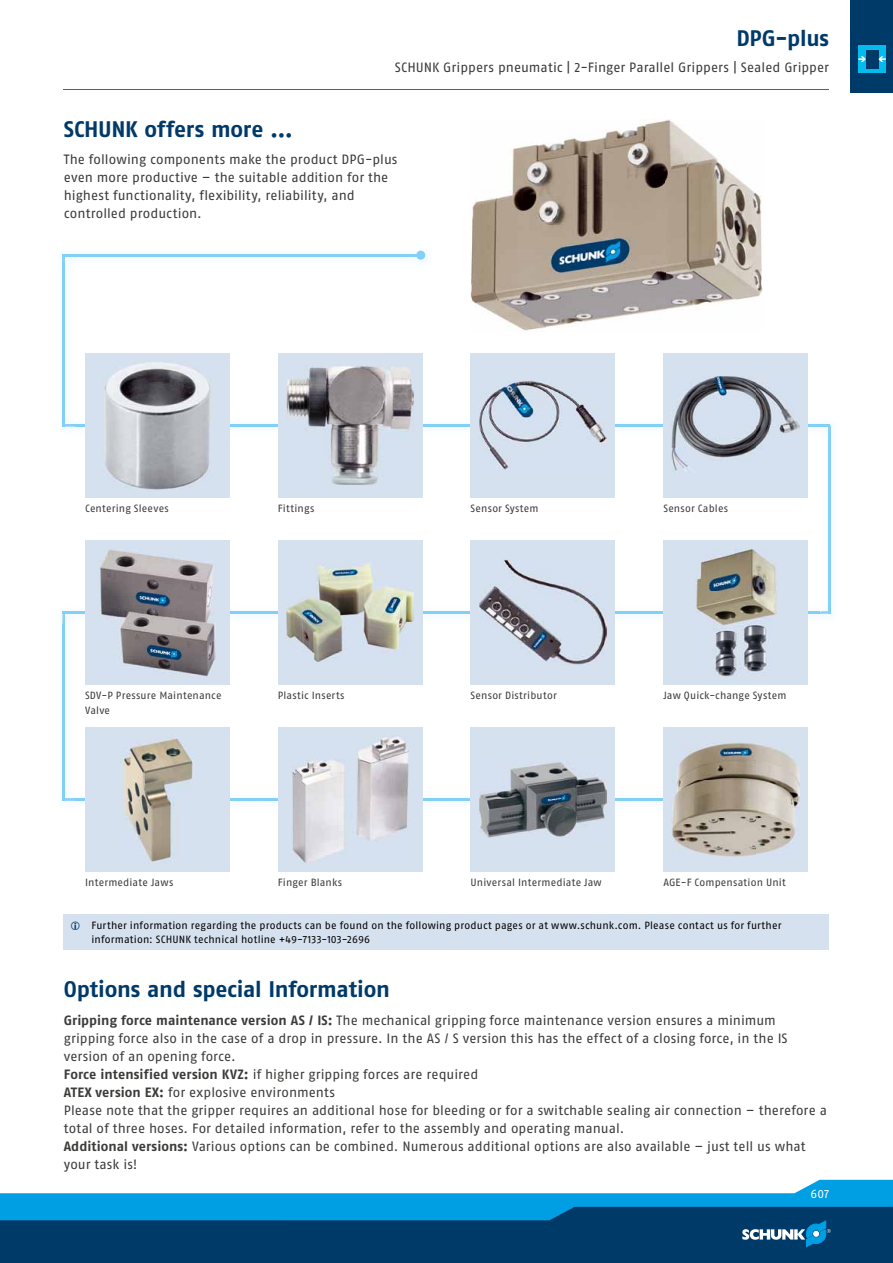
<style>
.page{position:relative;width:893px;height:1263px;background:#fff}
.page>*{position:absolute;margin:0;border:0;box-sizing:border-box;transform-origin:0 0}
.t1{font:700 22.5px "SCHUNK Fago Pro";letter-spacing:-.01em;color:#003a69}
.t2{font:13.5px/18px "SCHUNK Fago Pro";letter-spacing:.005em;color:#3b3b3a}
.t3{font:12px "SCHUNK Fago Pro";color:#fff}
.t4{font:10.5px "SCHUNK Fago Pro";letter-spacing:.015em;color:#3b3b3a}
.t5{font:10.5px/14.2px "SCHUNK Fago Pro";letter-spacing:.015em;color:#000}
.s1{font-weight:700}
</style>
<div class="page">
<div style="left:0;top:1202px;width:893px;height:61px;background:#003a69"></div>
<svg style="left:0;top:1180px;width:893px;height:67px"></svg>
<div style="left:850px;top:0;width:43px;height:93px;background:#003a69"></div>
<div style="left:858px;top:46px;width:28px;height:27px;background:#04bbee"></div>
<div style="left:866px;top:50px;width:12px;height:18px;background:#003a69"></div>
<svg style="left:878px;top:56px;width:8px;height:6px"></svg>
<svg style="left:858px;top:56px;width:8px;height:6px"></svg>
<img style="left:75px;top:789px;width:588px;height:21px">
<hr style="left:63px;top:798px;width:691px;height:2px;background:#82d0f5">
<img style="left:62px;top:624px;width:1px;height:165px">
<img style="left:62px;top:789px;width:13px;height:13px">
<svg style="left:65px;top:798px;width:10px;height:2px"></svg>
<hr style="left:63px;top:611px;width:2px;height:189px;background:#82d0f5">
<img style="left:76px;top:604px;width:742px;height:19px">
<svg style="left:62px;top:611px;width:14px;height:13px"></svg>
<hr style="left:63px;top:611px;width:767px;height:2px;background:#82d0f5">
<img style="left:830px;top:436px;width:1px;height:166px">
<svg style="left:818px;top:602px;width:14px;height:14px"></svg>
<hr style="left:828px;top:424px;width:2px;height:189px;background:#82d0f5">
<img style="left:76px;top:426px;width:742px;height:11px">
<img style="left:830px;top:424px;width:2px;height:12px">
<svg style="left:818px;top:426px;width:12px;height:5px"></svg>
<hr style="left:63px;top:424px;width:767px;height:2px;background:#82d0f5">
<img style="left:62px;top:270px;width:14px;height:157px">
<img style="left:62px;top:417px;width:13px;height:11px">
<svg style="left:65px;top:415px;width:11px;height:11px"></svg>
<hr style="left:63px;top:254px;width:2px;height:172px;background:#82d0f5">
<img style="left:76px;top:250px;width:352px;height:12px">
<svg style="left:62px;top:254px;width:14px;height:16px"></svg>
<hr style="left:63px;top:254px;width:359px;height:2px;background:#82d0f5">
<div style="left:416px;top:251px;width:9px;height:9px;background:#82d0f5;border-radius:50%"></div>
<hr style="left:64px;top:89px;width:765px;height:1px;background:#3e6791">
<img style="left:470px;top:119px;width:293px;height:213px">
<div style="left:85px;top:353px;width:145px;height:144px;background:#d6e1ef"></div>
<img style="left:104px;top:362px;width:107px;height:127px">
<div style="left:278px;top:353px;width:144px;height:144px;background:#d6e1ef"></div>
<img style="left:286px;top:366px;width:128px;height:119px">
<div style="left:471px;top:353px;width:144px;height:144px;background:#d6e1ef"></div>
<img style="left:479px;top:381px;width:128px;height:88px">
<div style="left:663px;top:353px;width:145px;height:144px;background:#d6e1ef"></div>
<img style="left:672px;top:376px;width:127px;height:97px">
<div style="left:663px;top:540px;width:145px;height:145px;background:#d6e1ef"></div>
<img style="left:695px;top:549px;width:81px;height:127px">
<div style="left:471px;top:540px;width:144px;height:145px;background:#d6e1ef"></div>
<img style="left:479px;top:560px;width:127px;height:104px">
<div style="left:278px;top:540px;width:144px;height:145px;background:#d6e1ef"></div>
<img style="left:286px;top:563px;width:128px;height:99px">
<div style="left:85px;top:540px;width:145px;height:145px;background:#d6e1ef"></div>
<img style="left:99px;top:549px;width:116px;height:127px">
<div style="left:85px;top:727px;width:145px;height:145px;background:#d6e1ef"></div>
<img style="left:120px;top:737px;width:73px;height:126px">
<div style="left:278px;top:727px;width:144px;height:145px;background:#d6e1ef"></div>
<img style="left:291px;top:737px;width:118px;height:126px">
<div style="left:471px;top:727px;width:144px;height:145px;background:#d6e1ef"></div>
<img style="left:479px;top:762px;width:128px;height:75px">
<div style="left:663px;top:727px;width:145px;height:145px;background:#d6e1ef"></div>
<img style="left:672px;top:743px;width:127px;height:113px">
<div style="left:64px;top:914px;width:765px;height:36px;background:#d6e1ef"></div>
<h1 class="t1" style="left:736px;top:24px;width:94px">DPG-plus</h1>
<p class="t2" style="left:395px;top:59px;width:436px">SCHUNK Grippers pneumatic | 2-Finger Parallel Grippers | Sealed Gripper</p>
<h1 class="t1" style="left:64px;top:116px;width:231px">SCHUNK offers more ...</h1>
<p class="t2" style="left:64px;top:150px;width:335px">The following components make the product DPG-plus even more productive – the suitable addition for the highest functionality, flexibility, reliability, and controlled production.</p>
<p class="t4" style="left:85px;top:502px;width:85px">Centering Sleeves</p>
<p class="t4" style="left:278px;top:502px;width:38px">Fittings</p>
<p class="t4" style="left:471px;top:502px;width:70px">Sensor System</p>
<p class="t4" style="left:663px;top:502px;width:66px">Sensor Cables</p>
<p class="t4" style="left:85px;top:689px;width:138px">SDV-P Pressure Maintenance</p>
<p class="t4" style="left:278px;top:689px;width:68px">Plastic Inserts</p>
<p class="t4" style="left:471px;top:689px;width:88px">Sensor Distributor</p>
<p class="t4" style="left:663px;top:689px;width:125px">Jaw Quick-change System</p>
<p class="t4" style="left:85px;top:704px;width:27px">Valve</p>
<p class="t4" style="left:85px;top:876px;width:90px">Intermediate Jaws</p>
<p class="t4" style="left:278px;top:876px;width:66px">Finger Blanks</p>
<p class="t4" style="left:471px;top:876px;width:133px">Universal Intermediate Jaw</p>
<p class="t4" style="left:663px;top:876px;width:124px">AGE-F Compensation Unit</p>
<p class="t5" style="left:91px;top:918px;width:691px">Further information regarding the products can be found on the following product pages or at www.schunk.com. Please contact us for further information: SCHUNK technical hotline +49-7133-103-2696</p>
<h1 class="t1" style="left:64px;top:976px;width:328px">Options and special Information</h1>
<p class="t2" style="left:64px;top:1011px;width:765px"><span class="s1">Gripping force maintenance version AS / IS:</span> The mechanical gripping force maintenance version ensures a minimum gripping force also in the case of a drop in pressure. In the AS / S version this has the effect of a closing force, in the IS version of an opening force.<br><span class="s1">Force intensified version KVZ:</span> if higher gripping forces are required<br><span class="s1">ATEX version EX:</span> for explosive environments<br>Please note that the gripper requires an additional hose for bleeding or for a switchable sealing air connection – therefore a total of three hoses. For detailed information, refer to the assembly and operating manual.<br><span class="s1">Additional versions:</span> Various options can be combined. Numerous additional options are also available – just tell us what your task is!</p>
<p class="t3" style="left:810px;top:1186px;width:20px">607</p>
</div>
